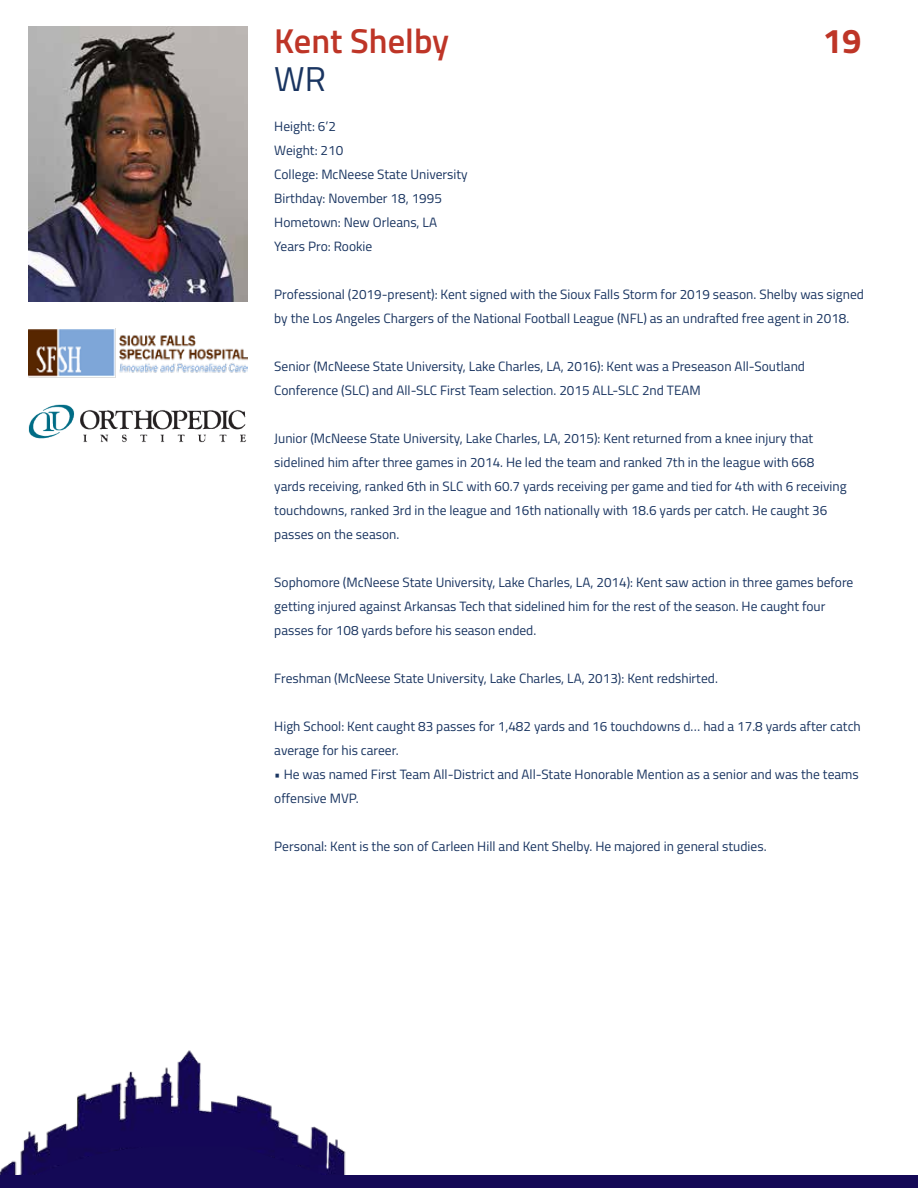
<style>
.page{position:relative;width:918px;height:1188px;background:#fff}
.page>*{position:absolute;margin:0;border:0;box-sizing:border-box;transform-origin:0 0}
.t1{font:600 34.5px "Titillium";color:#be3527}
.t2{font:700 34.5px "Titillium";color:#be3527}
.t3{font:34.5px "Titillium";color:#1a3561}
.t4{font:13.5px/24px "Titillium";color:#1a3561}
</style>
<div class="page">
<img style="left:28px;top:27px;width:220px;height:274px">
<img style="left:0;top:1050px;width:338px;height:125px">
<svg style="left:4px;top:1146px;width:342px;height:29px;background:#20155d"></svg>
<div style="left:0;top:1175px;width:918px;height:13px;background:#140956"></div>
<img style="left:28px;top:404px;width:218px;height:39px">
<img style="left:28px;top:328px;width:220px;height:50px">
<h1 class="t1" style="left:274px;top:15px;width:176px">Kent Shelby</h1>
<h1 class="t2" style="left:823px;top:14px;width:40px">19</h1>
<h1 class="t3" style="left:274px;top:54px;width:53px">WR</h1>
<p class="t4" style="left:274px;top:113px;width:195px">Height: 6’2<br>Weight: 210<br>College: McNeese State University<br>Birthday: November 18, 1995<br>Hometown: New Orleans, LA<br>Years Pro: Rookie</p>
<p class="t4" style="left:274px;top:281px;width:591px">Professional (2019-present): Kent signed with the Sioux Falls Storm for 2019 season. Shelby was signed by the Los Angeles Chargers of the National Football League (NFL) as an undrafted free agent in 2018.</p>
<p class="t4" style="left:274px;top:353px;width:532px">Senior (McNeese State University, Lake Charles, LA, 2016): Kent was a Preseason All-Soutland<br>Conference (SLC) and All-SLC First Team selection. 2015 ALL-SLC 2nd TEAM</p>
<p class="t4" style="left:274px;top:425px;width:574px">Junior (McNeese State University, Lake Charles, LA, 2015): Kent returned from a knee injury that sidelined him after three games in 2014. He led the team and ranked 7th in the league with 668 yards receiving, ranked 6th in SLC with 60.7 yards receiving per game and tied for 4th with 6 receiving touchdowns, ranked 3rd in the league and 16th nationally with 18.6 yards per catch. He caught 36 passes on the season.</p>
<p class="t4" style="left:274px;top:569px;width:581px">Sophomore (McNeese State University, Lake Charles, LA, 2014): Kent saw action in three games before getting injured against Arkansas Tech that sidelined him for the rest of the season. He caught four passes for 108 yards before his season ended.</p>
<p class="t4" style="left:274px;top:665px;width:445px">Freshman (McNeese State University, Lake Charles, LA, 2013): Kent redshirted.</p>
<p class="t4" style="left:274px;top:713px;width:588px">High School: Kent caught 83 passes for 1,482 yards and 16 touchdowns d… had a 17.8 yards after catch average for his career.</p>
<p class="t4" style="left:274px;top:761px;width:586px">• He was named First Team All-District and All-State Honorable Mention as a senior and was the teams offensive MVP.</p>
<p class="t4" style="left:274px;top:833px;width:494px">Personal: Kent is the son of Carleen Hill and Kent Shelby. He majored in general studies.</p>
</div>
